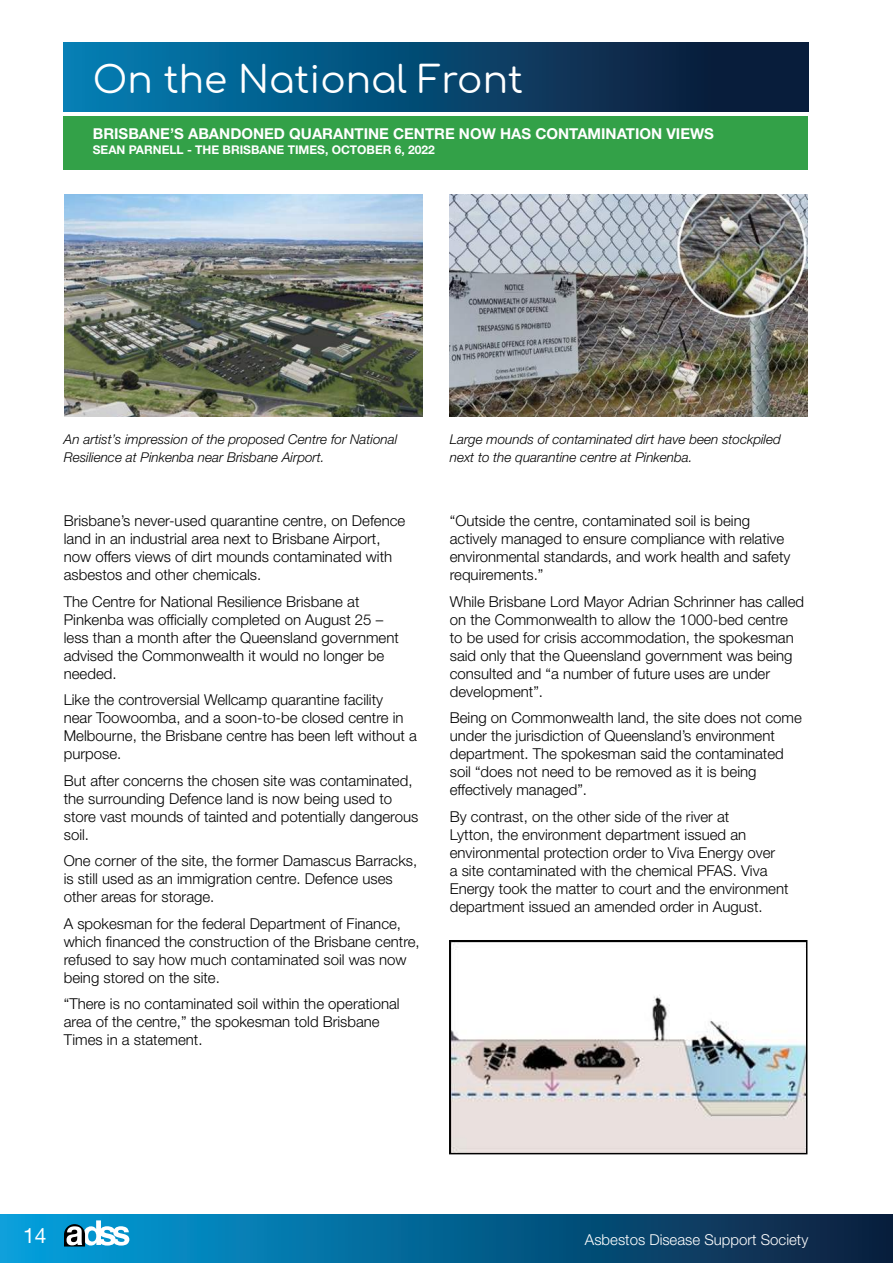
<style>
.page{position:relative;width:893px;height:1263px;background:#fff}
.page>*{position:absolute;margin:0;border:0;box-sizing:border-box;transform-origin:0 0}
.t1{font:37.5px "Comfortaa";color:#fff}
.t2{font:21px "Helvetica Neue";color:#fff}
.t3{font:300 15px/18px "Helvetica Neue";color:#000}
.t4{font:700 15px "Helvetica Neue";color:#fff}
.t5{font:300 15px "Helvetica Neue";color:#fff}
.t6{font:italic 300 13.5px/18px "Helvetica Neue";color:#000}
.t7{font:700 12px "Helvetica Neue";color:#fff}
</style>
<div class="page">
<div style="left:0;top:1214px;width:893px;height:49px;background:linear-gradient(to right,#01a3e0,#0b203e)"></div>
<svg style="left:64px;top:1220px;width:65px;height:26px"></svg>
<div style="left:64px;top:43px;width:744px;height:69px;background:linear-gradient(to right,#017fb5,#0c132e)"></div>
<div style="left:64px;top:117px;width:744px;height:53px;background:#33a148"></div>
<img style="left:64px;top:194px;width:358px;height:223px">
<img style="left:452px;top:943px;width:352px;height:208px">
<div style="left:449px;top:940px;width:358px;height:214px;border:2px solid #000"></div>
<img style="left:449px;top:194px;width:358px;height:223px">
<h1 class="t1" style="left:93px;top:45px;width:432px">On the National Front</h1>
<p class="t4" style="left:93px;top:125px;width:623px">BRISBANE’S ABANDONED QUARANTINE CENTRE NOW HAS CONTAMINATION VIEWS</p>
<p class="t7" style="left:93px;top:142px;width:344px">SEAN PARNELL - THE BRISBANE TIMES, OCTOBER 6, 2022</p>
<p class="t6" style="left:64px;top:430px;width:335px">An artist’s impression of the proposed Centre for National<br>Resilience at Pinkenba near Brisbane Airport.</p>
<p class="t6" style="left:450px;top:430px;width:333px">Large mounds of contaminated dirt have been stockpiled next to the quarantine centre at Pinkenba.</p>
<p class="t3" style="left:64px;top:512px;width:343px">Brisbane’s never-used quarantine centre, on Defence land in an industrial area next to Brisbane Airport, now offers views of dirt mounds contaminated with asbestos and other chemicals.</p>
<p class="t3" style="left:64px;top:592px;width:337px">The Centre for National Resilience Brisbane at Pinkenba was officially completed on August 25 – less than a month after the Queensland government advised the Commonwealth it would no longer be needed.</p>
<p class="t3" style="left:64px;top:691px;width:355px">Like the controversial Wellcamp quarantine facility<br>near Toowoomba, and a soon-to-be closed centre in Melbourne, the Brisbane centre has been left without a purpose.</p>
<p class="t3" style="left:64px;top:771px;width:356px">But after concerns the chosen site was contaminated, the surrounding Defence land is now being used to store vast mounds of tainted and potentially dangerous soil.</p>
<p class="t3" style="left:64px;top:852px;width:355px">One corner of the site, the former Damascus Barracks, is still used as an immigration centre. Defence uses other areas for storage.</p>
<p class="t3" style="left:64px;top:914px;width:357px">A spokesman for the federal Department of Finance, which financed the construction of the Brisbane centre, refused to say how much contaminated soil was now being stored on the site.</p>
<p class="t3" style="left:64px;top:995px;width:337px">“There is no contaminated soil within the operational area of the centre,” the spokesman told Brisbane<br>Times in a statement.</p>
<p class="t3" style="left:450px;top:512px;width:342px">“Outside the centre, contaminated soil is being actively managed to ensure compliance with relative environmental standards, and work health and safety requirements.”</p>
<p class="t3" style="left:450px;top:592px;width:356px">While Brisbane Lord Mayor Adrian Schrinner has called on the Commonwealth to allow the 1000-bed centre to be used for crisis accommodation, the spokesman said only that the Queensland government was being consulted and “a number of future uses are under development”.</p>
<p class="t3" style="left:450px;top:709px;width:354px">Being on Commonwealth land, the site does not come under the jurisdiction of Queensland’s environment department. The spokesman said the contaminated soil “does not need to be removed as it is being effectively managed”.</p>
<p class="t3" style="left:450px;top:807px;width:340px">By contrast, on the other side of the river at<br>Lytton, the environment department issued an environmental protection order to Viva Energy over<br>a site contaminated with the chemical PFAS. Viva Energy took the matter to court and the environment department issued an amended order in August.</p>
<h2 class="t2" style="left:23px;top:1223px;width:25px">14</h2>
<p class="t5" style="left:585px;top:1231px;width:225px">Asbestos Disease Support Society</p>
</div>
